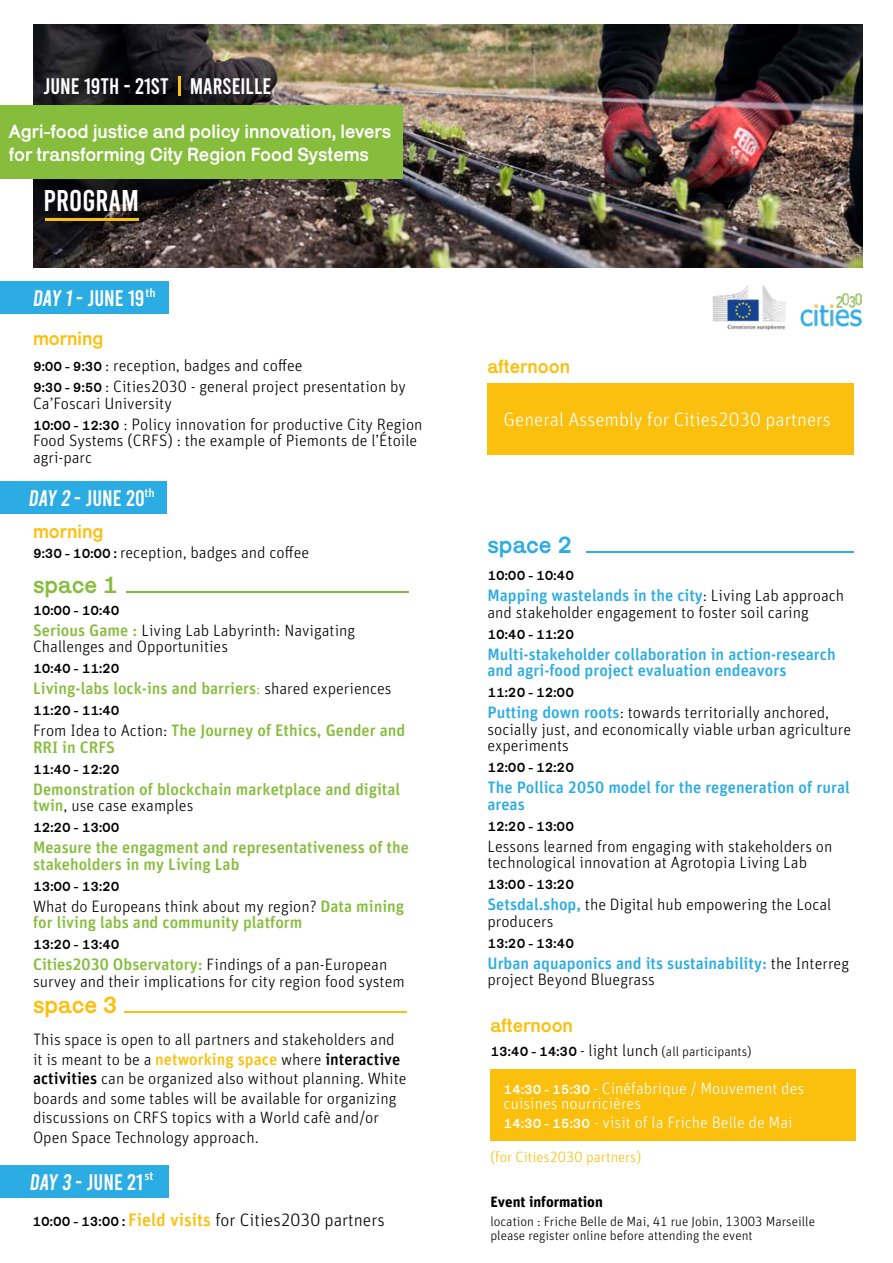
<style>
.page{position:relative;width:893px;height:1263px;background:#fff}
.page>*{position:absolute;margin:0;border:0;box-sizing:border-box;transform-origin:0 0}
.t1{font:30px "Bebas";color:#fff}
.t2{font:24px "Karrik";color:#86bd3d}
.t3{font:24px "Karrik";color:#fbbf0d}
.t4{font:24px "Karrik";color:#2bace3}
.t5{font:22.5px "Bebas";color:#fff}
.t6{font:19.5px/23.4px "Karrik";color:#fff}
.t7{font:300 19.5px "FF Unit Rounded Pro";color:#fff}
.t8{font:19.5px "Karrik";color:#fbbf0d}
.t9{font:300 18px "FF Unit Rounded Pro";color:#000}
.t10{font:300 16.5px/16.5px "FF Unit Rounded Pro";color:#000}
.t11{font:500 16.5px/16.5px "FF Unit Rounded Pro";color:#86bd3d}
.t12{font:500 16.5px/16.5px "FF Unit Rounded Pro";color:#2bace3}
.t13{font:300 16.5px/15px "FF Unit Rounded Pro";color:#fff}
.t14{font:300 15px "FF Unit Rounded Pro";color:#fbbf0d}
.t15{font:700 15px "FF Unit Rounded Pro";color:#000}
.t16{font:13.5px "Karrik";color:#000}
.t17{font:300 13.5px/14.4px "FF Unit Rounded Pro";color:#000}
.t18{font:500 12px "FF Unit Pro";color:#fff}
.s1{font-family:"Karrik";font-weight:400;font-size:13.5px}
.s2{font-weight:500;color:#86bd3d}
.s3{font-weight:300}
.s4{font-weight:300;color:#000}
.s5{font-weight:500;color:#fbbf0d}
.s6{font-weight:500}
.s7{font-weight:500;color:#2bace3}
.s8{font-family:"Karrik";font-weight:400}
.s9{font-size:16.5px}
</style>
<div class="page">
<img style="left:712px;top:285px;width:74px;height:46px">
<div style="left:0;top:281px;width:168px;height:33px;background:#2bace3"></div>
<img style="left:34px;top:25px;width:828px;height:242px">
<div style="left:0;top:106px;width:402px;height:73px;background:#86bd3d"></div>
<hr style="left:45px;top:218px;width:93px;height:3px;background:#fbbf0d">
<hr style="left:178px;top:76px;width:3px;height:19px;background:#fbbf0d">
<img style="left:800px;top:293px;width:62px;height:34px">
<div style="left:0;top:481px;width:167px;height:33px;background:#2bace3"></div>
<div style="left:0;top:1165px;width:168px;height:33px;background:#2bace3"></div>
<hr style="left:126px;top:591px;width:283px;height:1px;background:#86bd3d">
<hr style="left:125px;top:1011px;width:282px;height:2px;background:#fbbf0d">
<div style="left:490px;top:1069px;width:366px;height:71px;background:#fbbf0d"></div>
<div style="left:487px;top:383px;width:367px;height:71px;background:#fbbf0d"></div>
<hr style="left:586px;top:551px;width:268px;height:2px;background:#2bace3">
<h3 class="t5" style="left:44px;top:74px;width:229px">JUNE 19TH - 21ST MARSEILLE</h3>
<p class="t6" style="left:9px;top:118px;width:384px">Agri-food justice and policy innovation, levers for transforming City Region Food Systems</p>
<h1 class="t1" style="left:44px;top:186px;width:97px">PROGRAM</h1>
<p class="t18" style="left:145px;top:284px;width:12px">th</p>
<h3 class="t5" style="left:32px;top:287px;width:114px">DAY 1 - JUNE 19</h3>
<p class="t8" style="left:33px;top:322px;width:72px">morning</p>
<p class="t10" style="left:33px;top:354px;width:375px;line-height:21px"><span class="s1">9:00 - 9:30</span> : reception, badges and coffee<br><span class="s1">9:30 - 9:50</span> : Cities2030 - general project presentation by</p>
<p class="t10" style="left:33px;top:392px;width:391px;line-height:21px">Ca’Foscari University<br><span class="s1">10:00 - 12:30</span> : Policy innovation for productive City Region</p>
<p class="t10" style="left:33px;top:432px;width:386px">Food Systems (CRFS) : the example of Piemonts de l’Étoile agri-parc</p>
<h3 class="t5" style="left:28px;top:487px;width:128px">DAY 2 - JUNE 20<sup>th</sup></h3>
<p class="t8" style="left:33px;top:515px;width:72px">morning</p>
<p class="t10" style="left:33px;top:544px;width:278px"><span class="s1">9:30 - 10:00 :</span> reception, badges and coffee</p>
<h2 class="t2" style="left:33px;top:564px;width:87px">space 1</h2>
<p class="t16" style="left:33px;top:599px;width:88px">10:00 - 10:40</p>
<p class="t10" style="left:33px;top:622px;width:324px"><span class="s2">Serious Game :</span> Living Lab Labyrinth: Navigating<br>Challenges and Opportunities</p>
<p class="t16" style="left:33px;top:658px;width:88px">10:40 - 11:20</p>
<p class="t11" style="left:33px;top:680px;width:360px">Living-labs lock-ins and barriers<span class="s3">:</span> <span class="s4">shared experiences</span></p>
<p class="t16" style="left:33px;top:700px;width:88px">11:20 - 11:40</p>
<p class="t11" style="left:33px;top:722px;width:374px"><span class="s4">From Idea to Action:</span> The Journey of Ethics, Gender and<br>RRI in CRFS</p>
<p class="t16" style="left:33px;top:758px;width:88px">11:40 - 12:20</p>
<p class="t11" style="left:33px;top:780px;width:369px">Demonstration of blockchain marketplace and digital twin<span class="s4">, use case examples</span></p>
<p class="t16" style="left:33px;top:817px;width:88px">12:20 - 13:00</p>
<p class="t11" style="left:33px;top:839px;width:377px">Measure the engagment and representativeness of the stakeholders in my Living Lab</p>
<p class="t16" style="left:33px;top:875px;width:88px">13:00 - 13:20</p>
<p class="t11" style="left:33px;top:897px;width:373px"><span class="s4">What do Europeans think about my region?</span> Data mining for living labs and community platform</p>
<p class="t16" style="left:33px;top:934px;width:88px">13:20 - 13:40</p>
<p class="t10" style="left:33px;top:956px;width:373px"><span class="s2">Cities2030 Observatory:</span> Findings of a pan-European survey and their implications for city region food system</p>
<h2 class="t3" style="left:33px;top:985px;width:87px">space 3</h2>
<p class="t10" style="left:33px;top:1029px;width:375px;line-height:19.5px">This space is open to all partners and stakeholders and it is meant to be a <span class="s5">networking space</span> where <span class="s6">interactive activities</span> can be organized also without planning. White boards and some tables will be available for organizing discussions on CRFS topics with a World cafè and/or Open Space Technology approach.</p>
<h3 class="t5" style="left:29px;top:1171px;width:115px">DAY 3 - JUNE 21</h3>
<p class="t18" style="left:144px;top:1167px;width:11px">st</p>
<p class="t9" style="left:32px;top:1208px;width:354px"><span class="s1">10:00 - 13:00 :</span> <span class="s5">Field visits</span> for Cities2030 partners</p>
<p class="t8" style="left:487px;top:350px;width:84px">afternoon</p>
<p class="t7" style="left:504px;top:407px;width:329px">General Assembly for Cities2030 partners</p>
<h2 class="t4" style="left:487px;top:525px;width:87px">space 2</h2>
<p class="t16" style="left:487px;top:564px;width:88px">10:00 - 10:40</p>
<p class="t10" style="left:487px;top:587px;width:358px"><span class="s7">Mapping wastelands in the city</span>: Living Lab approach and stakeholder engagement to foster soil caring</p>
<p class="t16" style="left:487px;top:623px;width:88px">10:40 - 11:20</p>
<p class="t12" style="left:487px;top:645px;width:350px">Multi-stakeholder collaboration in action-research and agri-food project evaluation endeavors</p>
<p class="t16" style="left:487px;top:681px;width:88px">11:20 - 12:00</p>
<p class="t10" style="left:487px;top:704px;width:365px"><span class="s7">Putting down roots</span>: towards territorially anchored, socially just, and economically viable urban agriculture experiments</p>
<p class="t16" style="left:487px;top:756px;width:88px">12:00 - 12:20</p>
<p class="t12" style="left:487px;top:778px;width:364px">The Pollica 2050 model for the regeneration of rural areas</p>
<p class="t16" style="left:487px;top:815px;width:88px">12:20 - 13:00</p>
<p class="t10" style="left:487px;top:837px;width:347px">Lessons learned from engaging with stakeholders on technological innovation at Agrotopia Living Lab</p>
<p class="t16" style="left:487px;top:873px;width:88px">13:00 - 13:20</p>
<p class="t10" style="left:487px;top:896px;width:345px"><span class="s7">Setsdal.shop,</span> the Digital hub empowering the Local producers</p>
<p class="t16" style="left:487px;top:932px;width:88px">13:20 - 13:40</p>
<p class="t12" style="left:487px;top:954px;width:363px">Urban aquaponics and its sustainability: <span class="s4">the Interreg project Beyond Bluegrass</span></p>
<p class="t8" style="left:490px;top:1009px;width:84px">afternoon</p>
<p class="t17" style="left:490px;top:1044px;width:263px"><span class="s8">13:40 - 14:30</span> <span class="s9">- light lunch</span> (all participants)</p>
<p class="t13" style="left:504px;top:1080px;width:302px"><span class="s1">14:30 - 15:30</span> - Cinéfabrique / Mouvement des cuisines nourricières</p>
<p class="t13" style="left:504px;top:1115px;width:291px"><span class="s1">14:30 - 15:30</span> - visit of la Friche Belle de Mai</p>
<p class="t14" style="left:490px;top:1147px;width:152px">(for Cities2030 partners)</p>
<p class="t15" style="left:490px;top:1191px;width:114px">Event information</p>
<p class="t17" style="left:490px;top:1213px;width:326px">location : Friche Belle de Mai, 41 rue Jobin, 13003 Marseille please register online before attending the event</p>
</div>
